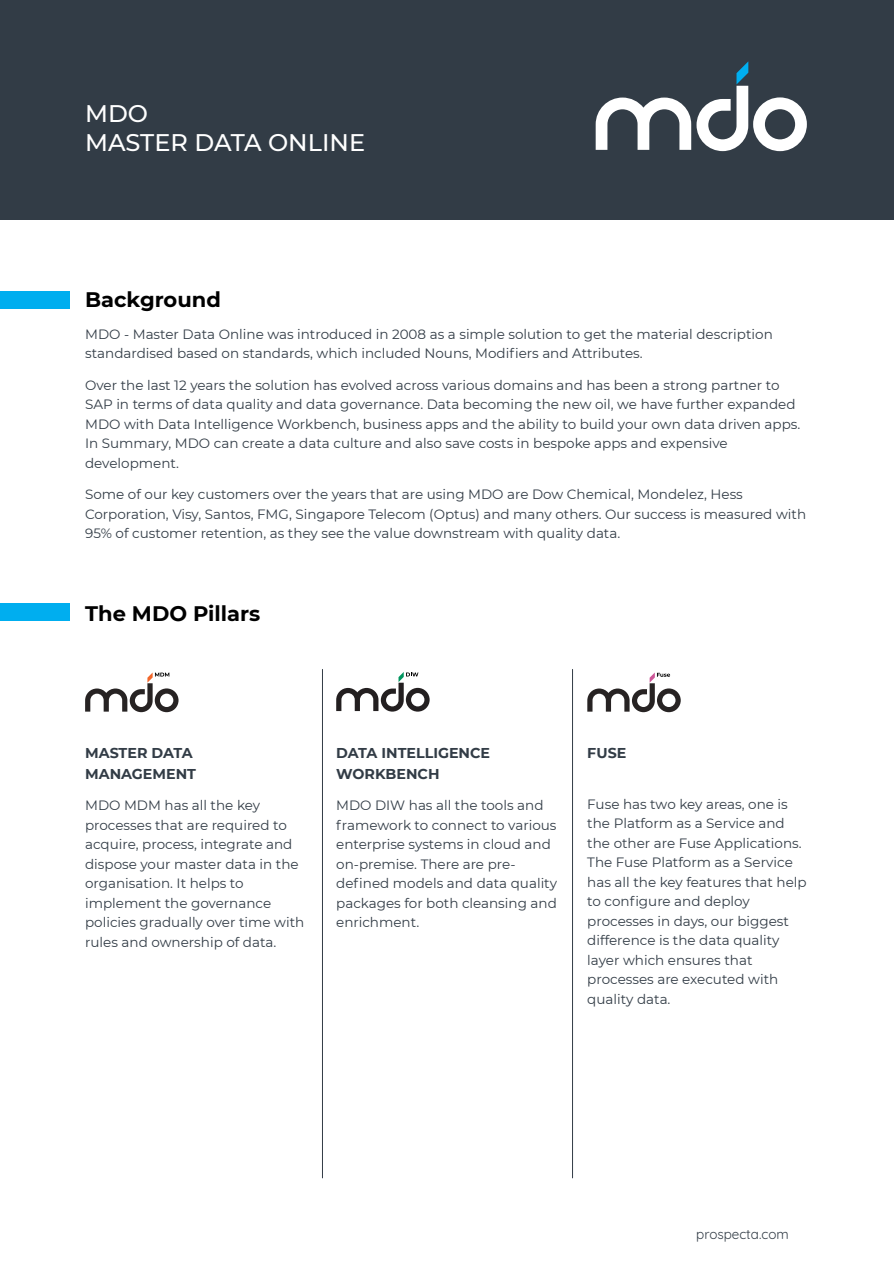
<style>
.page{position:relative;width:894px;height:1263px;background:#fff}
.page>*{position:absolute;margin:0;border:0;box-sizing:border-box;transform-origin:0 0}
.t1{font:500 24px/28.8px "Montserrat";color:#fff}
.t2{font:700 21px "Montserrat";color:#000}
.t3{font:700 14.25px/21px "Montserrat";color:#323c46}
.t4{font:13.5px/19.5px "Montserrat";color:#323c46}
.t5{font:13.5px "Quicksand";color:#323c46}
</style>
<div class="page">
<div style="left:0;top:0;width:893px;height:220px;background:#323c46"></div>
<svg style="left:595px;top:61px;width:211px;height:90px"></svg>
<div style="left:0;top:291px;width:70px;height:18px;background:#00aeef"></div>
<div style="left:0;top:603px;width:70px;height:18px;background:#00aeef"></div>
<svg style="left:85px;top:672px;width:93px;height:40px"></svg>
<svg style="left:336px;top:672px;width:93px;height:40px"></svg>
<svg style="left:587px;top:672px;width:93px;height:40px"></svg>
<hr style="left:322px;top:669px;width:1px;height:509px;background:#323c46">
<hr style="left:572px;top:669px;width:1px;height:509px;background:#323c46">
<h1 class="t1" style="left:85px;top:99px;width:281px">MDO<br>MASTER DATA ONLINE</h1>
<h2 class="t2" style="left:85px;top:287px;width:137px">Background</h2>
<p class="t4" style="left:85px;top:324px;width:689px">MDO - Master Data Online was introduced in 2008 as a simple solution to get the material description standardised based on standards, which included Nouns, Modifiers and Attributes.</p>
<p class="t4" style="left:85px;top:375px;width:716px">Over the last 12 years the solution has evolved across various domains and has been a strong partner to SAP in terms of data quality and data governance. Data becoming the new oil, we have further expanded MDO with Data Intelligence Workbench, business apps and the ability to build your own data driven apps.<br>In Summary, MDO can create a data culture and also save costs in bespoke apps and expensive development.</p>
<p class="t4" style="left:85px;top:485px;width:722px">Some of our key customers over the years that are using MDO are Dow Chemical, Mondelez, Hess<br>Corporation, Visy, Santos, FMG, Singapore Telecom (Optus) and many others. Our success is measured with<br>95% of customer retention, as they see the value downstream with quality data.</p>
<h2 class="t2" style="left:85px;top:600px;width:177px">The MDO Pillars</h2>
<p class="t3" style="left:85px;top:742px;width:112px">MASTER DATA<br>MANAGEMENT</p>
<p class="t4" style="left:85px;top:796px;width:221px">MDO MDM has all the key processes that are required to acquire, process, integrate and dispose your master data in the organisation. It helps to implement the governance policies gradually over time with rules and ownership of data.</p>
<p class="t3" style="left:336px;top:742px;width:155px">DATA INTELLIGENCE<br>WORKBENCH</p>
<p class="t4" style="left:336px;top:796px;width:222px">MDO DIW has all the tools and framework to connect to various enterprise systems in cloud and on-premise. There are pre&shy;defined models and data quality packages for both cleansing and enrichment.</p>
<p class="t3" style="left:587px;top:742px;width:40px">FUSE</p>
<p class="t4" style="left:587px;top:794px;width:221px">Fuse has two key areas, one is the Platform as a Service and the other are Fuse Applications.<br>The Fuse Platform as a Service has all the key features that help to configure and deploy processes in days, our biggest difference is the data quality layer which ensures that processes are executed with quality data.</p>
<p class="t5" style="left:696px;top:1225px;width:94px">prospecta.com</p>
</div>
